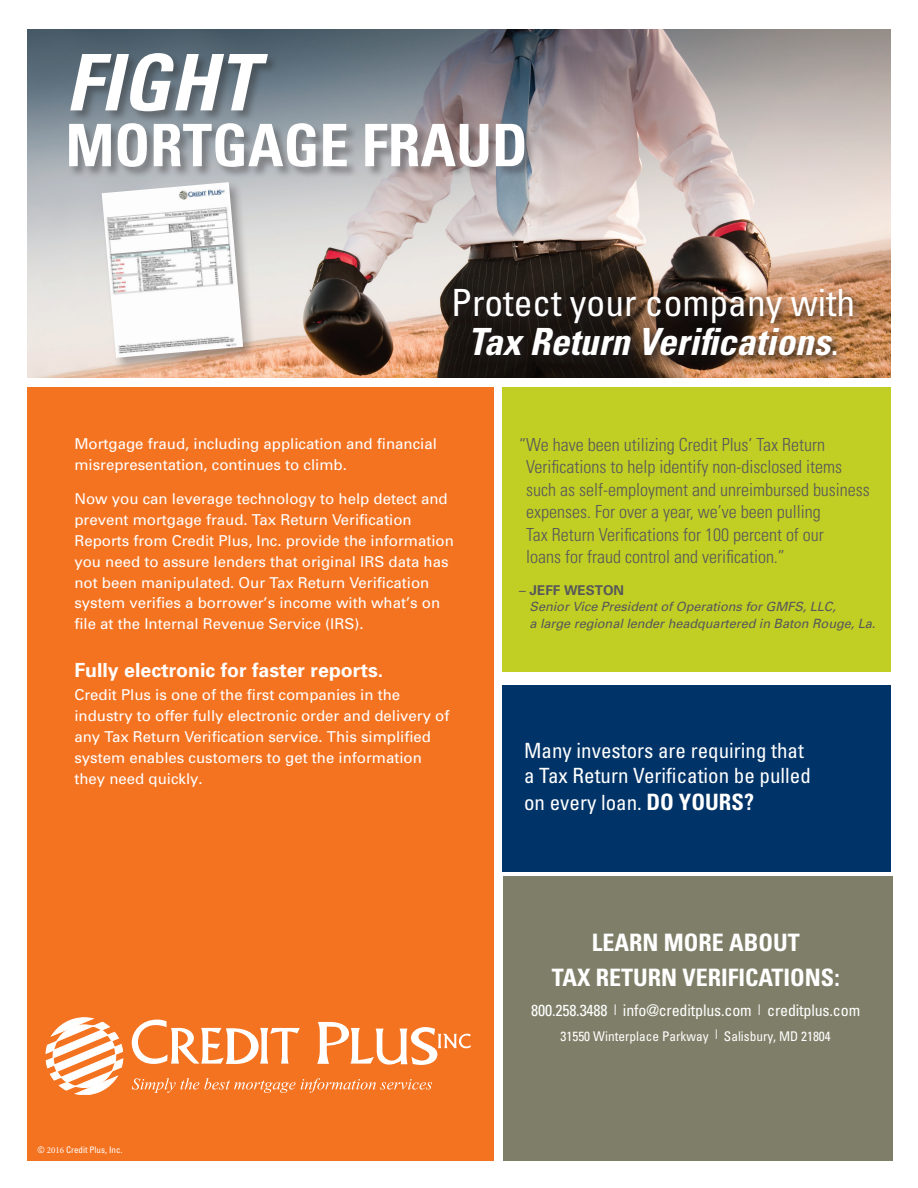
<style>
.page{position:relative;width:918px;height:1188px;background:#fff}
.page>*{position:absolute;margin:0;border:0;box-sizing:border-box;transform-origin:0 0}
.t1{font:italic 700 condensed 78.15px "Univers";color:#fff}
.t2{font:700 condensed 58.65px "Univers";color:#fff}
.t3{font:condensed 37.5px/39px "Univers";color:#fff;text-align:center}
.t4{font:700 condensed 24px "Univers";color:#fff}
.t5{font:condensed 21px/26.1px "Univers";color:#fff}
.t6{font:700 19.5px "Univers";color:#fff}
.t7{font:300 condensed 18px/22.5px "Univers";color:#57585a}
.t8{font:condensed 16.05px "Univers";letter-spacing:-.01em;color:#fff}
.t9{font:15px/20.9px "Univers";color:#fff}
.t10{font:700 13.5px "Univers";color:#57585a}
.t11{font:condensed 13.35px "Univers";color:#fff}
.t12{font:italic 12.75px/16.5px "Univers";letter-spacing:-.005em;color:#57585a}
.t13{font:condensed 9px "Univers";color:#fff}
.s1{font-weight:700;font-style:italic}
.s2{font-family:"Minion Pro";font-stretch:normal}
.s3{font-weight:400}
.s4{font-weight:700;font-size:22.5px}
.s5{font-size:14.7px}
</style>
<div class="page">
<div style="left:27px;top:387px;width:467px;height:774px;background:#f47321"></div>
<img style="left:27px;top:29px;width:864px;height:349px">
<svg style="left:46px;top:1018px;width:77px;height:77px"></svg>
<svg style="left:132px;top:1078px;width:300px;height:15px"></svg>
<svg style="left:132px;top:1020px;width:168px;height:44px"></svg>
<svg style="left:317px;top:1022px;width:154px;height:43px"></svg>
<div style="left:502px;top:685px;width:389px;height:187px;background:#003367"></div>
<div style="left:503px;top:876px;width:389px;height:285px;background:#7f7f69"></div>
<div style="left:69px;top:53px;width:467px;height:125px;background:#231f20;opacity:.35"></div>
<div style="left:450px;top:285px;width:414px;height:83px;background:#231f20;opacity:.85"></div>
<div style="left:100px;top:180px;width:157px;height:191px;background:#231f20;opacity:.35"></div>
<img style="left:102px;top:182px;width:141px;height:176px">
<div style="left:502px;top:387px;width:389px;height:285px;background:#c1ce23"></div>
<p class="t1" style="left:66px;top:35px;width:192px">FIGHT</p>
<p class="t2" style="left:66px;top:109px;width:464px">MORTGAGE FRAUD</p>
<p class="t3" style="left:451px;top:283px;width:406px">Protect your company with<br><span class="s1">Tax Return Verifications</span>.</p>
<p class="t9" style="left:74px;top:433px;width:364px">Mortgage fraud, including application and financial misrepresentation, continues to climb.</p>
<p class="t9" style="left:74px;top:488px;width:381px">Now you can leverage technology to help detect and prevent mortgage fraud. Tax Return Verification Reports from Credit Plus, Inc. provide the information you need to assure lenders that original IRS data has not been manipulated. Our Tax Return Verification system verifies a borrower’s income with what’s on file at the Internal Revenue Service (IRS).</p>
<p class="t6" style="left:74px;top:657px;width:310px">Fully electronic for faster reports.</p>
<p class="t9" style="left:74px;top:683px;width:377px">Credit Plus is one of the first companies in the industry to offer fully electronic order and delivery of any Tax Return Verification service. This simplified system enables customers to get the information they need quickly.</p>
<p class="t13" style="left:38px;top:1144px;width:86px">© <span class="s2">2016</span> Credit Plus, Inc.</p>
<p class="t7" style="left:526px;top:433px;width:345px;text-indent:-7px">“We have been utilizing Credit Plus’ Tax Return Verifications to help identify non-disclosed items such as self-employment and unreimbursed business expenses. For over a year, we’ve been pulling<br>Tax Return Verifications for 100 percent of our<br>loans for fraud control and verification.”</p>
<p class="t10" style="left:519px;top:581px;width:107px"><span class="s3">–</span> JEFF WESTON</p>
<p class="t12" style="left:530px;top:598px;width:347px">Senior Vice President of Operations for GMFS, LLC,<br>a large regional lender headquartered in Baton Rouge, La.</p>
<p class="t5" style="left:524px;top:737px;width:288px">Many investors are requiring that a Tax Return Verification be pulled on every loan. <span class="s4">DO YOURS?</span></p>
<p class="t4" style="left:592px;top:928px;width:209px">LEARN MORE ABOUT</p>
<p class="t4" style="left:552px;top:963px;width:289px">TAX RETURN VERIFICATIONS:</p>
<p class="t8" style="left:531px;top:1000px;width:330px">800.258.3488 <span class="s5">|</span> info@creditplus.com <span class="s5">|</span> creditplus.com</p>
<p class="t11" style="left:561px;top:1027px;width:272px">31550 Winterplace Parkway | Salisbury, MD 21804</p>
</div>
